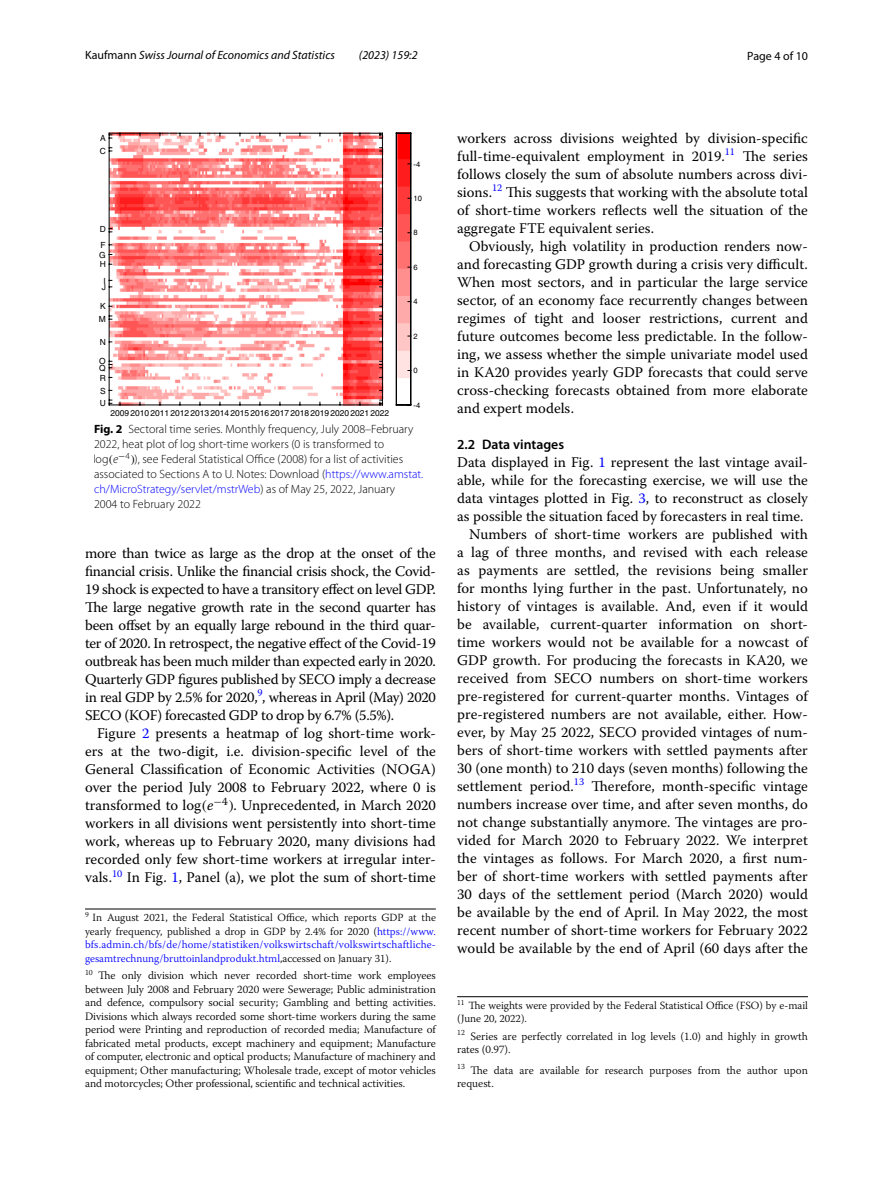
<style>
.page{position:relative;width:893px;height:1187px;background:#fff}
.page>*{position:absolute;margin:0;border:0;box-sizing:border-box;transform-origin:0 0}
.t1{font:14.7px/18px "Warnock Pro";letter-spacing:.005em;color:#000;text-align:justify}
.t2{font:600 13.8px "Myriad Pro";color:#000}
.t3{font:300 12px/15px "Myriad Pro";color:#000}
.t4{font:italic 12px "Myriad Pro";color:#000}
.t5{font:12px "Myriad Pro";color:#000}
.t6{font:300 11.25px/13.5px "Warnock Pro";color:#000}
.t7{font:300 10.95px/13.5px "Warnock Pro";color:#000;text-align:justify}
.t8{font:8.4px/12.9px "Helvetica";color:#000}
.t9{font:7.65px "Helvetica";color:#000}
.s1{font-style:normal}
.s2{font-weight:700}
.s3{font-family:"Myriad Pro Light 2";font-weight:400}
.s4{font-family:"MTMI";font-weight:400}
.s5{font-style:italic}
.s6{color:#00f}
.s7{font-family:"Warnock Pro Regular 2"}
.s8{font-family:"MTMI2"}
.s9{font-family:"Warnock Pro It 2"}
</style>
<div class="page">
<img style="left:110px;top:133px;width:300px;height:272px">
<hr style="left:109px;top:404px;width:273px;height:1px;background:#000">
<hr style="left:109px;top:133px;width:273px;height:1px;background:#000">
<hr style="left:109px;top:133px;width:1px;height:272px;background:#000">
<hr style="left:382px;top:133px;width:1px;height:272px;background:#000">
<svg style="left:109px;top:134px;width:3px;height:5px"></svg>
<svg style="left:109px;top:147px;width:3px;height:5px"></svg>
<svg style="left:109px;top:280px;width:3px;height:7px"></svg>
<svg style="left:109px;top:361px;width:3px;height:7px"></svg>
<svg style="left:380px;top:280px;width:2px;height:7px"></svg>
<svg style="left:380px;top:361px;width:2px;height:7px"></svg>
<svg style="left:397px;top:133px;width:13px;height:1px"></svg>
<svg style="left:397px;top:404px;width:13px;height:1px"></svg>
<hr style="left:396px;top:133px;width:1px;height:272px;background:#000">
<hr style="left:410px;top:133px;width:1px;height:272px;background:#000">
<hr style="left:85px;top:908px;width:351px;height:1px;background:#000">
<hr style="left:457px;top:996px;width:351px;height:1px;background:#000">
<p class="t4" style="left:85px;top:48px;width:251px"><span class="s1">Kaufmann</span> Swiss Journal of Economics and Statistics</p>
<p class="t4" style="left:359px;top:48px;width:60px">(2023) 159:2</p>
<p class="t5" style="left:747px;top:48px;width:62px">Page 4 of 10</p>
<p class="t8" style="left:100px;top:132px;width:8px">A<br>C</p>
<p class="t8" style="left:100px;top:221px;width:8px;line-height:16.2px">D<br>F</p>
<p class="t8" style="left:99px;top:250px;width:8px;line-height:9.8px">G<br>H</p>
<p class="t8" style="left:102px;top:277px;width:6px;line-height:6.4px">I<br>J</p>
<p class="t8" style="left:99px;top:300px;width:9px">K<br>M</p>
<p class="t8" style="left:100px;top:335px;width:8px">N</p>
<p class="t8" style="left:99px;top:358px;width:8px;line-height:6.4px">O<br>Q</p>
<p class="t8" style="left:100px;top:371px;width:8px;text-align:justify">R S U</p>
<p class="t8" style="left:110px;top:406px;width:280px">2009 2010 2011 2012 2013 2014 2015 2016 2017 2018 2019 2020 2021 2022</p>
<p class="t9" style="left:414px;top:159px;width:8px">-4</p>
<p class="t9" style="left:414px;top:194px;width:10px">10</p>
<p class="t9" style="left:414px;top:228px;width:6px">8</p>
<p class="t9" style="left:414px;top:263px;width:6px">6</p>
<p class="t9" style="left:414px;top:297px;width:6px">4</p>
<p class="t9" style="left:414px;top:331px;width:6px">2</p>
<p class="t9" style="left:414px;top:366px;width:6px">0</p>
<p class="t9" style="left:414px;top:400px;width:8px">-4</p>
<p class="t3" style="left:93px;top:422px;width:332px"><span class="s2">Fig. 2</span> Sectoral time series. Monthly frequency, July 2008–February 2022, heat plot of log short-time workers (0 is transformed to <span class="s3">log</span><span class="s4">(</span><span class="s5">e</span><sup>−</sup><sup>4</sup><span class="s4">)</span>), see Federal Statistical Office (2008) for a list of activities associated to Sections A to U. Notes: Download (<span class="s6">https://www.amstat. ch/MicroStrategy/servlet/mstrWeb</span>) as of May 25, 2022, January<br>2004 to February 2022</p>
<p class="t1" style="left:85px;top:544px;width:352px">more than twice as large as the drop at the onset of the financial crisis. Unlike the financial crisis shock, the Covid-19 shock is expected to have a transitory effect on level GDP.<br>The large negative growth rate in the second quarter has been offset by an equally large rebound in the third quar&shy;ter of 2020. In retrospect, the negative effect of the Covid-19 outbreak has been much milder than expected early in 2020.<br>Quarterly GDP figures published by SECO imply a decrease in real GDP by 2.5% for 2020,<sup>9</sup>, whereas in April (May) 2020<br>SECO (KOF) forecasted GDP to drop by 6.7% (5.5%).</p>
<p class="t1" style="left:85px;top:724px;width:352px;text-indent:12px">Figure <span class="s6">2</span> presents a heatmap of log short-time work&shy;ers at the two-digit, i.e. division-specific level of the General Classification of Economic Activities (NOGA) over the period July 2008 to February 2022, where 0 is transformed to <span class="s7">log</span><span class="s8">(</span><span class="s9">e</span><sup>−</sup><sup>4</sup><span class="s8">)</span>. Unprecedented, in March 2020 workers in all divisions went persistently into short-time work, whereas up to February 2020, many divisions had recorded only few short-time workers at irregular inter&shy;vals.<sup>10</sup> In Fig. <span class="s6">1</span>, Panel (a), we plot the sum of short-time</p>
<p class="t7" style="left:85px;top:910px;width:352px"><sup>9</sup> In August 2021, the Federal Statistical Office, which reports GDP at the yearly frequency, published a drop in GDP by 2.4% for 2020 (<span class="s6">https://www. bfs.admin.ch/bfs/de/home/statistiken/volkswirtschaft/volkswirtschaftliche&shy;gesamtrechnung/bruttoinlandprodukt.html</span>,accessed on January 31).</p>
<p class="t6" style="left:85px;top:968px;width:352px;text-align:justify"><sup>10</sup> The only division which never recorded short-time work employees between July 2008 and February 2020 were Sewerage; Public administration and defence, compulsory social security; Gambling and betting activities.<br>Divisions which always recorded some short-time workers during the same period were Printing and reproduction of recorded media; Manufacture of fabricated metal products, except machinery and equipment; Manufacture of computer, electronic and optical products; Manufacture of machinery and equipment; Other manufacturing; Wholesale trade, except of motor vehicles and motorcycles; Other professional, scientific and technical activities.</p>
<p class="t1" style="left:457px;top:128px;width:352px">workers across divisions weighted by division-specific full-time-equivalent employment in 2019.<sup>11</sup> The series follows closely the sum of absolute numbers across divi&shy;sions.<sup>12</sup> This suggests that working with the absolute total of short-time workers reflects well the situation of the aggregate FTE equivalent series.</p>
<p class="t1" style="left:457px;top:236px;width:352px;text-indent:12px">Obviously, high volatility in production renders now&shy;and forecasting GDP growth during a crisis very difficult.<br>When most sectors, and in particular the large service sector, of an economy face recurrently changes between regimes of tight and looser restrictions, current and future outcomes become less predictable. In the follow&shy;ing, we assess whether the simple univariate model used in KA20 provides yearly GDP forecasts that could serve cross-checking forecasts obtained from more elaborate and expert models.</p>
<p class="t2" style="left:457px;top:435px;width:109px">2.2 Data vintages</p>
<p class="t1" style="left:457px;top:452px;width:352px">Data displayed in Fig. <span class="s6">1</span> represent the last vintage avail-</p>
<p class="t1" style="left:457px;top:470px;width:352px">able, while for the forecasting exercise, we will use the</p>
<p class="t1" style="left:457px;top:488px;width:352px">data vintages plotted in Fig. <span class="s6">3</span>, to reconstruct as closely</p>
<p class="t1" style="left:457px;top:506px;width:348px">as possible the situation faced by forecasters in real time.</p>
<p class="t1" style="left:469px;top:524px;width:340px">Numbers of short-time workers are published with</p>
<p class="t1" style="left:457px;top:542px;width:352px">a lag of three months, and revised with each release</p>
<p class="t1" style="left:457px;top:560px;width:352px">as payments are settled, the revisions being smaller</p>
<p class="t1" style="left:457px;top:578px;width:352px">for months lying further in the past. Unfortunately, no</p>
<p class="t1" style="left:457px;top:596px;width:352px">history of vintages is available. And, even if it would</p>
<p class="t1" style="left:457px;top:614px;width:352px">be available, current-quarter information on short-</p>
<p class="t1" style="left:457px;top:632px;width:352px">time workers would not be available for a nowcast of</p>
<p class="t1" style="left:457px;top:650px;width:352px">GDP growth. For producing the forecasts in KA20, we</p>
<p class="t1" style="left:457px;top:668px;width:352px">received from SECO numbers on short-time workers</p>
<p class="t1" style="left:457px;top:686px;width:352px">pre-registered for current-quarter months. Vintages of</p>
<p class="t1" style="left:457px;top:704px;width:352px">pre-registered numbers are not available, either. How-</p>
<p class="t1" style="left:457px;top:722px;width:352px">ever, by May 25 2022, SECO provided vintages of num-</p>
<p class="t1" style="left:457px;top:740px;width:352px">bers of short-time workers with settled payments after</p>
<p class="t1" style="left:457px;top:758px;width:352px">30 (one month) to 210 days (seven months) following the</p>
<p class="t1" style="left:457px;top:776px;width:352px">settlement period.<sup>13</sup> Therefore, month-specific vintage</p>
<p class="t1" style="left:457px;top:794px;width:352px">numbers increase over time, and after seven months, do</p>
<p class="t1" style="left:457px;top:812px;width:352px">not change substantially anymore. The vintages are pro-</p>
<p class="t1" style="left:457px;top:830px;width:352px">vided for March 2020 to February 2022. We interpret</p>
<p class="t1" style="left:457px;top:848px;width:352px">the vintages as follows. For March 2020, a first num-</p>
<p class="t1" style="left:457px;top:866px;width:352px">ber of short-time workers with settled payments after</p>
<p class="t1" style="left:457px;top:884px;width:352px">30 days of the settlement period (March 2020) would</p>
<p class="t1" style="left:457px;top:902px;width:352px">be available by the end of April. In May 2022, the most</p>
<p class="t1" style="left:457px;top:920px;width:352px">recent number of short-time workers for February 2022</p>
<p class="t1" style="left:457px;top:938px;width:352px">would be available by the end of April (60 days after the</p>
<p class="t7" style="left:457px;top:998px;width:352px"><sup>11</sup> The weights were provided by the Federal Statistical Office (FSO) by e-mail (June 20, 2022).</p>
<p class="t6" style="left:457px;top:1029px;width:352px"><sup>12</sup> Series are perfectly correlated in log levels (1.0) and highly in growth rates (0.97).</p>
<p class="t6" style="left:457px;top:1063px;width:352px"><sup>13</sup> The data are available for research purposes from the author upon request.</p>
</div>
